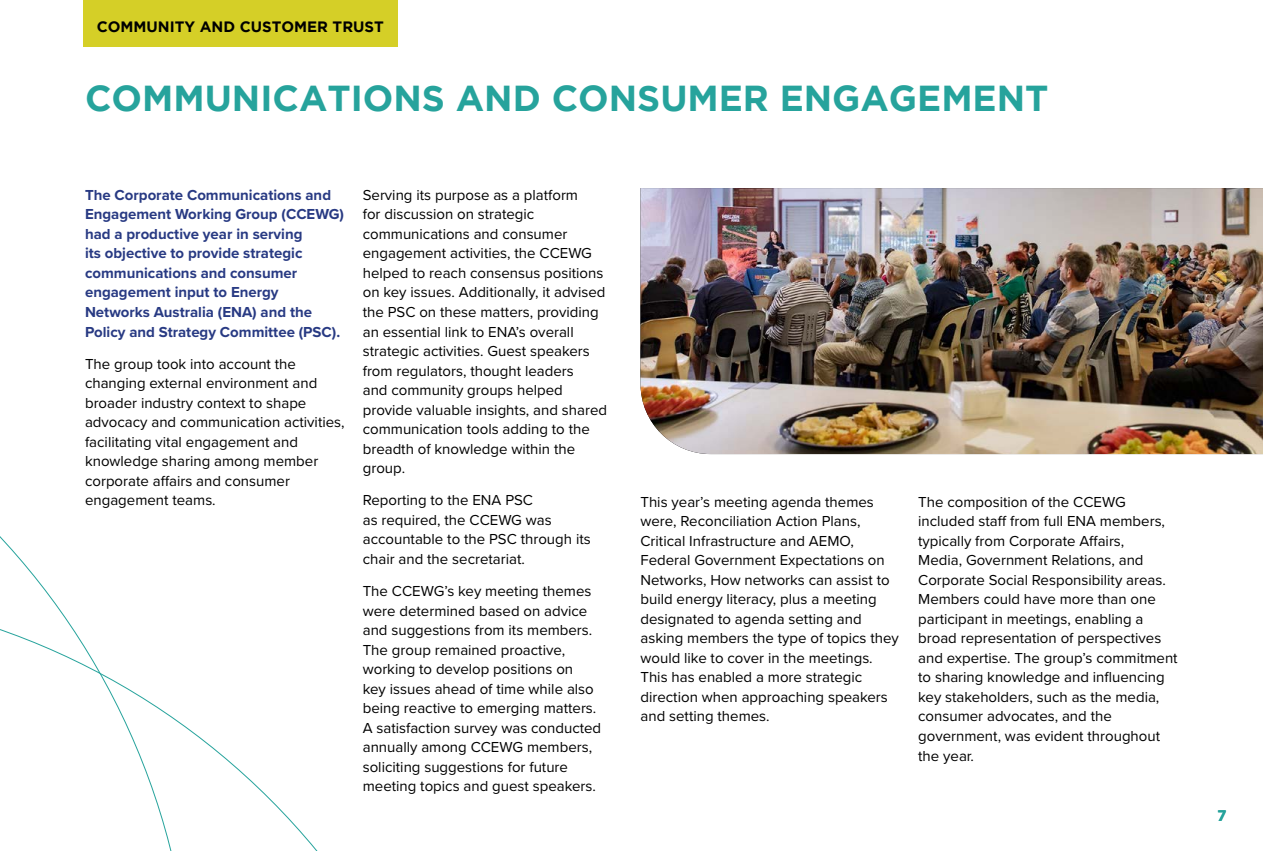
<style>
.page{position:relative;width:1263px;height:851px;background:#fff}
.page>*{position:absolute;margin:0;border:0;box-sizing:border-box;transform-origin:0 0}
.HA{font:700 36px "Gotham";color:#26a39c}
.t1{font:700 16.5px "Myriad Pro";color:#26a39c}
.BODY_NEW{font:15px/19.5px "Proxima Nova";color:#000}
.body{font:700 15px/19.5px "Proxima Nova";color:#283a83}
.HA-2{font:700 15px "Gotham";color:#000}
</style>
<div class="page">
<svg style="left:0;top:536px;width:193px;height:314px"></svg>
<img style="left:640px;top:188px;width:623px;height:266px">
<div style="left:83px;top:0;width:315px;height:47px;background:#d5cf27"></div>
<p class="HA-2" style="left:97px;top:18px;width:289px">COMMUNITY AND CUSTOMER TRUST</p>
<p class="HA" style="left:85px;top:78px;width:965px">COMMUNICATIONS AND CONSUMER ENGAGEMENT</p>
<p class="body" style="left:85px;top:185px;width:261px">The Corporate Communications and<br>Engagement Working Group (CCEWG) had a productive year in serving<br>its objective to provide strategic communications and consumer engagement input to Energy<br>Networks Australia (ENA) and the<br>Policy and Strategy Committee (PSC).</p>
<p class="BODY_NEW" style="left:85px;top:353px;width:261px">The group took into account the changing external environment and broader industry context to shape advocacy and communication activities, facilitating vital engagement and knowledge sharing among member corporate affairs and consumer engagement teams.</p>
<p class="BODY_NEW" style="left:363px;top:184px;width:246px">Serving its purpose as a platform<br>for discussion on strategic communications and consumer engagement activities, the CCEWG helped to reach consensus positions on key issues. Additionally, it advised the PSC on these matters, providing an essential link to ENA’s overall strategic activities. Guest speakers from regulators, thought leaders<br>and community groups helped provide valuable insights, and shared communication tools adding to the breadth of knowledge within the group.</p>
<p class="BODY_NEW" style="left:363px;top:490px;width:229px">Reporting to the ENA PSC<br>as required, the CCEWG was accountable to the PSC through its chair and the secretariat.</p>
<p class="BODY_NEW" style="left:363px;top:580px;width:240px">The CCEWG’s key meeting themes were determined based on advice and suggestions from its members.<br>The group remained proactive, working to develop positions on<br>key issues ahead of time while also being reactive to emerging matters.<br>A satisfaction survey was conducted annually among CCEWG members, soliciting suggestions for future meeting topics and guest speakers.</p>
<p class="BODY_NEW" style="left:640px;top:491px;width:260px">This year’s meeting agenda themes were, Reconciliation Action Plans, Critical Infrastructure and AEMO, Federal Government Expectations on Networks, How networks can assist to build energy literacy, plus a meeting designated to agenda setting and asking members the type of topics they would like to cover in the meetings.<br>This has enabled a more strategic direction when approaching speakers and setting themes.</p>
<p class="BODY_NEW" style="left:918px;top:491px;width:261px">The composition of the CCEWG included staff from full ENA members, typically from Corporate Affairs,<br>Media, Government Relations, and Corporate Social Responsibility areas.<br>Members could have more than one participant in meetings, enabling a broad representation of perspectives and expertise. The group’s commitment to sharing knowledge and influencing key stakeholders, such as the media, consumer advocates, and the government, was evident throughout the year.</p>
<p class="t1" style="left:1217px;top:804px;width:11px">7</p>
</div>
